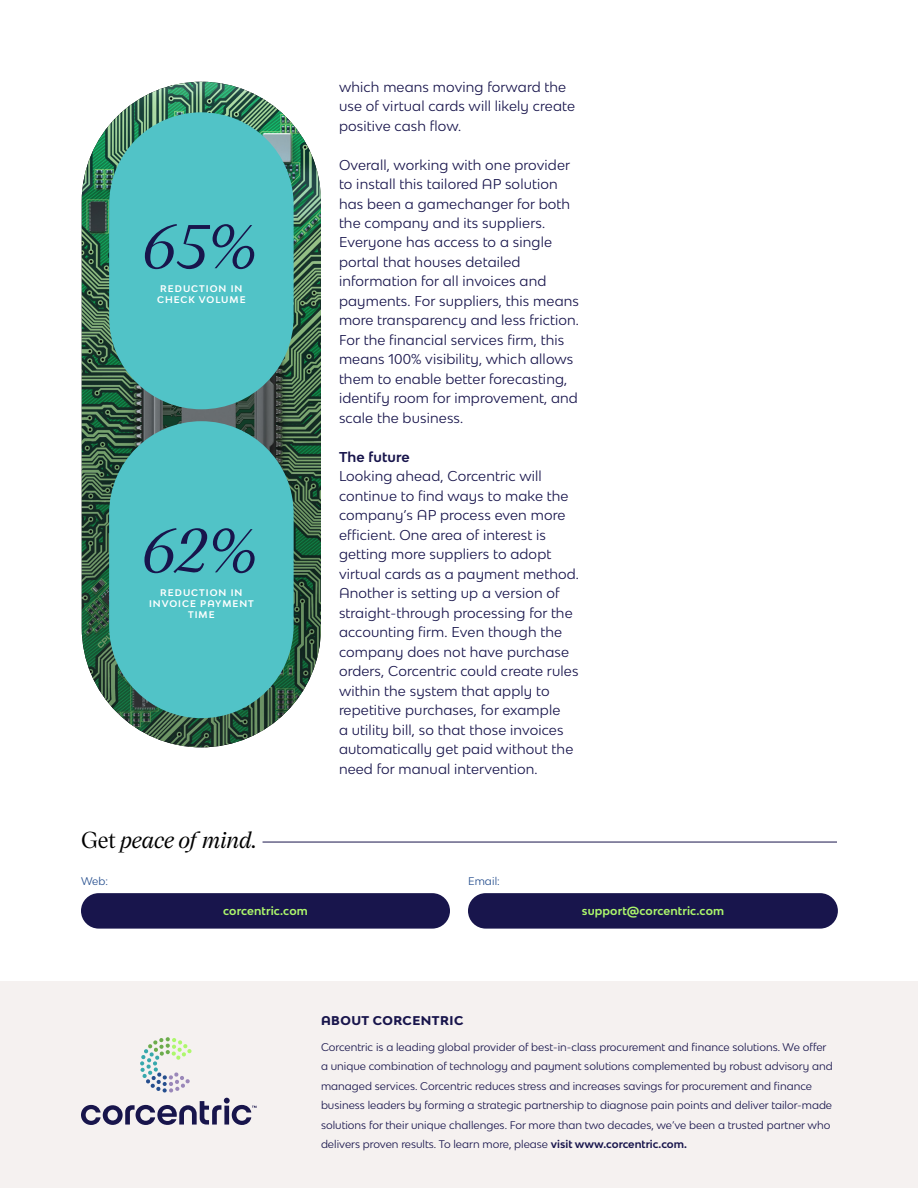
<style>
.page{position:relative;width:918px;height:1188px;background:#fff}
.page>*{position:absolute;margin:0;border:0;box-sizing:border-box;transform-origin:0 0}
.t1{font:italic 500 60px "Victor Serif 55";color:#18154c}
.t2{font:italic 500 22.35px "Victor Serif 55";letter-spacing:-.02em;color:#000}
.t3{font:13.5px/19.5px "Bw Modelica SS01";letter-spacing:.01em;color:#18154c}
.t4{font:700 13.5px "Bw Modelica SS01";letter-spacing:.01em;color:#18154c}
.t5{font:800 12px "Bw Modelica SS01";letter-spacing:.04em;color:#18154c}
.t6{font:700 11.25px "Bw Modelica SS01";letter-spacing:.01em;color:#adf86c}
.t7{font:10.5px/19.5px "Bw Modelica SS01";color:#18154c}
.t8{font:10.5px "Bw Modelica SS01";letter-spacing:.01em;color:#254e8e}
.t9{font:700 9.15px/10.9px "Bw Modelica SS01";letter-spacing:.11em;color:#fff;text-align:center}
.s1{font-family:"Victor Serif 50";font-style:normal}
.s2{font-weight:700}
</style>
<div class="page">
<div style="left:0;top:982px;width:918px;height:206px;background:#f5f1f0"></div>
<svg style="left:81px;top:1037px;width:176px;height:88px"></svg>
<div style="left:81px;top:893px;width:369px;height:36px;background:#18154c;border-radius:18px"></div>
<div style="left:468px;top:893px;width:370px;height:36px;background:#18154c;border-radius:18px"></div>
<hr style="left:263px;top:842px;width:574px;height:1px;background:#18154c">
<img style="left:82px;top:82px;width:239px;height:665px;border-radius:120px">
<div style="left:109px;top:421px;width:185px;height:297px;background:#51c3c7;border-radius:92px"></div>
<div style="left:109px;top:112px;width:185px;height:297px;background:#51c3c7;border-radius:92px"></div>
<h1 class="t1" style="left:142px;top:206px;width:121px">65%</h1>
<p class="t9" style="left:157px;top:283px;width:90px">REDUCTION IN<br>CHECK VOLUME</p>
<h1 class="t1" style="left:141px;top:510px;width:122px">62%</h1>
<p class="t9" style="left:149px;top:587px;width:106px">REDUCTION IN<br>INVOICE PAYMENT<br>TIME</p>
<p class="t3" style="left:339px;top:76px;width:238px">which means moving forward the use of virtual cards will likely create positive cash flow.</p>
<p class="t3" style="left:339px;top:154px;width:242px">Overall, working with one provider to install this tailored AP solution has been a gamechanger for both the company and its suppliers.<br>Everyone has access to a single portal that houses detailed information for all invoices and payments. For suppliers, this means more transparency and less friction.<br>For the financial services firm, this means 100% visibility, which allows them to enable better forecasting, identify room for improvement, and scale the business.</p>
<p class="t4" style="left:339px;top:448px;width:72px">The future</p>
<p class="t3" style="left:339px;top:466px;width:242px">Looking ahead, Corcentric will continue to find ways to make the company’s AP process even more efficient. One area of interest is getting more suppliers to adopt virtual cards as a payment method.<br>Another is setting up a version of straight-through processing for the accounting firm. Even though the company does not have purchase orders, Corcentric could create rules within the system that apply to repetitive purchases, for example<br>a utility bill, so that those invoices automatically get paid without the need for manual intervention.</p>
<h2 class="t2" style="left:81px;top:825px;width:177px"><span class="s1">Get</span> peace of mind.</h2>
<p class="t8" style="left:81px;top:874px;width:29px">Web:</p>
<p class="t8" style="left:468px;top:874px;width:33px">Email:</p>
<p class="t6" style="left:223px;top:904px;width:86px">corcentric.com</p>
<p class="t6" style="left:582px;top:904px;width:144px">support@corcentric.com</p>
<p class="t5" style="left:321px;top:1012px;width:144px">ABOUT CORCENTRIC</p>
<p class="t7" style="left:321px;top:1037px;width:513px">Corcentric is a leading global provider of best-in-class procurement and finance solutions. We offer a unique combination of technology and payment solutions complemented by robust advisory and managed services. Corcentric reduces stress and increases savings for procurement and finance business leaders by forming a strategic partnership to diagnose pain points and deliver tailor-made solutions for their unique challenges. For more than two decades, we’ve been a trusted partner who delivers proven results. To learn more, please <span class="s2">visit www.corcentric.com.</span></p>
</div>
